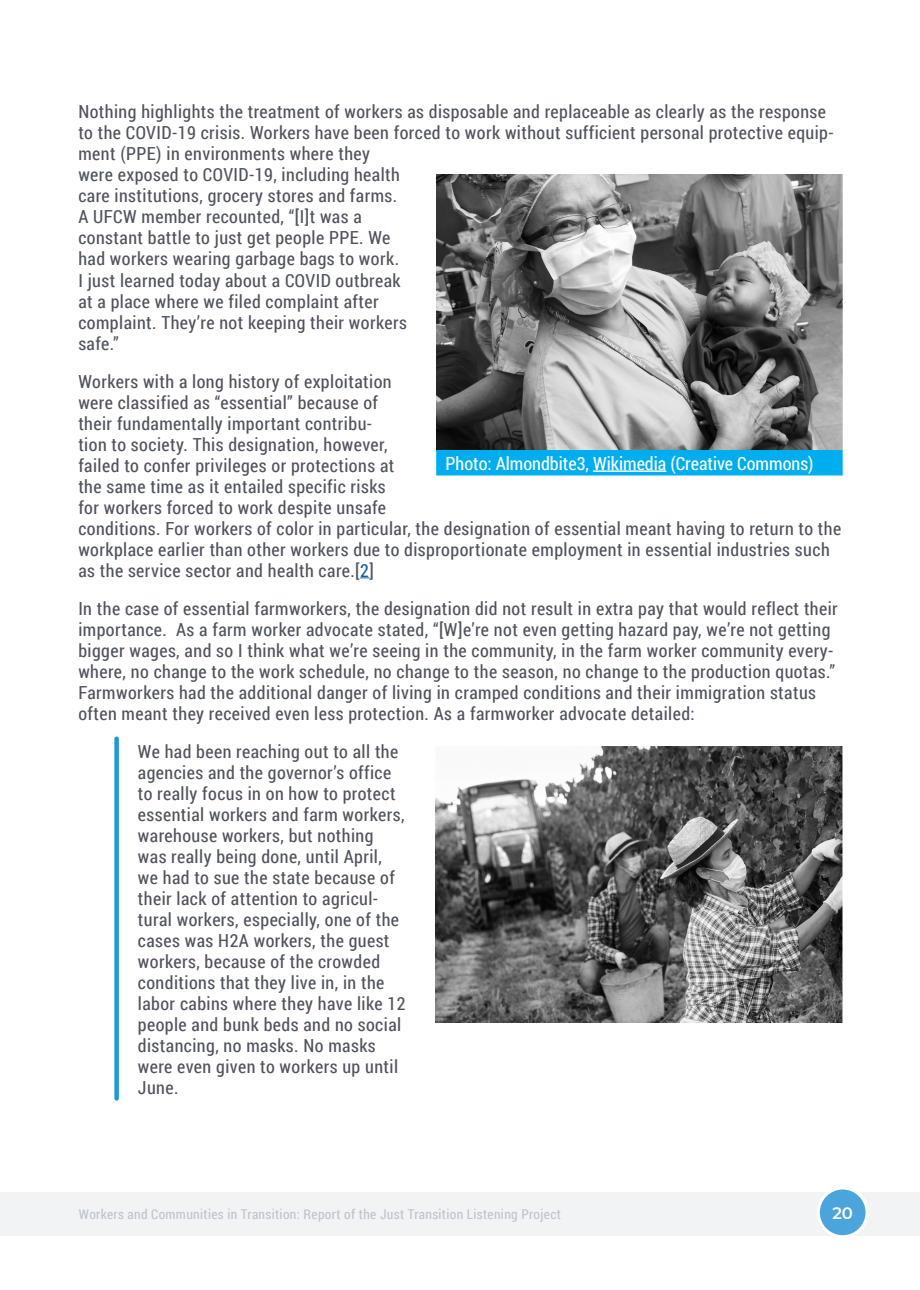
<style>
.page{position:relative;width:920px;height:1290px;background:#fff}
.page>*{position:absolute;margin:0;border:0;box-sizing:border-box;transform-origin:0 0}
.Caption_big_photo{font:18.15px "Roboto Condensed";color:#fff}
.body_text{font:18px/21px "Roboto Condensed";letter-spacing:.025em;color:#4f535c}
.body_text_indent_lef{font:18px/21px "Roboto Condensed";letter-spacing:.025em;color:#4f535c}
.t1{font:600 16.5px "Montserrat";color:#fff}
.t2{font:13.5px "Roboto Condensed";letter-spacing:.025em;color:#bec3cd}
.s1{color:#175d9e}
</style>
<div class="page">
<div style="left:114px;top:739px;width:5px;height:359px;background:#1d99d6"></div>
<img style="left:436px;top:174px;width:407px;height:276px">
<div style="left:436px;top:450px;width:419px;height:25px;background:#00aeef"></div>
<hr style="left:593px;top:470px;width:73px;height:2px;background:#fff">
<div style="left:843px;top:151px;width:51px;height:335px;background:#fff"></div>
<img style="left:436px;top:746px;width:406px;height:276px">
<div style="left:1px;top:1192px;width:919px;height:43px;background:#f2f3f4"></div>
<div style="left:818px;top:1188px;width:49px;height:49px;background:#4ba5dc;border-radius:50%"></div>
<div style="left:817px;top:1186px;width:51px;height:52px;border:3px solid #fff;border-radius:50%"></div>
<p class="body_text" style="left:78px;top:101px;width:757px">Nothing highlights the treatment of workers as disposable and replaceable as clearly as the response to the COVID-19 crisis. Workers have been forced to work without sufficient personal protective equip&shy;ment (PPE) in environments where they<br>were exposed to COVID-19, including health<br>care institutions, grocery stores and farms.<br>A UFCW member recounted, “[I]t was a<br>constant battle to just get people PPE. We<br>had workers wearing garbage bags to work.<br>I just learned today about a COVID outbreak<br>at a place where we filed complaint after<br>complaint. They’re not keeping their workers<br>safe.”</p>
<p class="body_text" style="left:78px;top:370px;width:764px">Workers with a long history of exploitation<br>were classified as “essential” because of<br>their fundamentally important contribu-<br>tion to society. This designation, however,<br>failed to confer privileges or protections at<br>the same time as it entailed specific risks<br>for workers forced to work despite unsafe<br>conditions. For workers of color in particular, the designation of essential meant having to return to the workplace earlier than other workers due to disproportionate employment in essential industries such as the service sector and health care.[<span class="s1">2</span>]</p>
<p class="body_text" style="left:78px;top:597px;width:761px">In the case of essential farmworkers, the designation did not result in extra pay that would reflect their importance. As a farm worker advocate stated, “[W]e’re not even getting hazard pay, we’re not getting bigger wages, and so I think what we’re seeing in the community, in the farm worker community every&shy;where, no change to the work schedule, no change to the season, no change to the production quotas.” Farmworkers had the additional danger of living in cramped conditions and their immigration status often meant they received even less protection. As a farmworker advocate detailed:</p>
<p class="body_text_indent_lef" style="left:138px;top:740px;width:269px">We had been reaching out to all the agencies and the governor’s office to really focus in on how to protect essential workers and farm workers, warehouse workers, but nothing was really being done, until April, we had to sue the state because of their lack of attention to agricul&shy;tural workers, especially, one of the cases was H2A workers, the guest workers, because of the crowded conditions that they live in, in the labor cabins where they have like 12 people and bunk beds and no social distancing, no masks. No masks were even given to workers up until<br>June.</p>
<p class="Caption_big_photo" style="left:446px;top:451px;width:370px">Photo: Almondbite3, Wikimedia (Creative Commons)</p>
<p class="t2" style="left:79px;top:1204px;width:483px">Workers and Communities in Transition: Report of the Just Transition Listening Project</p>
<p class="t1" style="left:832px;top:1201px;width:22px">20</p>
</div>
